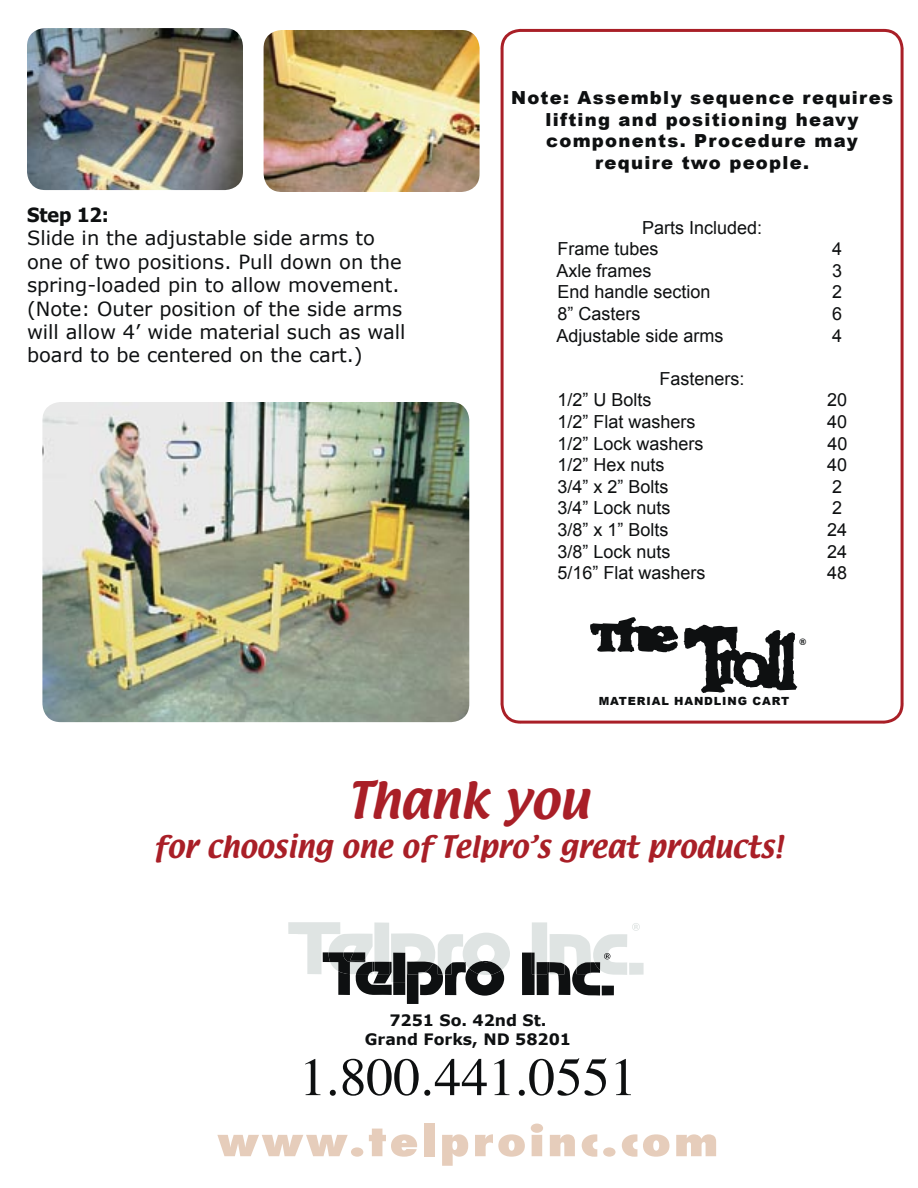
<style>
.page{position:relative;width:918px;height:1188px;background:#fff}
.page>*{position:absolute;margin:0;border:0;box-sizing:border-box;transform-origin:0 0}
.t1{font:54px "Times";color:#0e1011}
.t2{font:45px "Textile";color:#a91f27}
.t3{font:800 condensed 40.5px "Futura";letter-spacing:.05em;color:#e6cdbb;scale:1.33 1}
.t4{font:27px "Textile";color:#a91f27}
.t5{font:19.5px/23.4px "Verdana";color:#0e1011}
.t6{font:700 19.5px "Tahoma";color:#0e1011}
.t7{font:18px/21.6px "Arial";color:#0e1011}
.t8{font:900 18px/21.6px "Arial";letter-spacing:.07em;color:#0e1011;text-align:center}
.t9{font:700 15.75px/18.9px "Verdana";color:#0e1011;text-align:center}
.t10{font:900 11.25px "Arial";letter-spacing:.075em;color:#0e1011}
.t11{font:700 9px "Helvetica";color:#0e1011}
</style>
<div class="page">
<img style="left:42px;top:402px;width:427px;height:320px">
<img style="left:27px;top:28px;width:216px;height:162px">
<img style="left:264px;top:30px;width:216px;height:162px">
<svg style="left:501px;top:29px;width:403px;height:695px"></svg>
<svg style="left:522px;top:922px;width:122px;height:74px"></svg>
<svg style="left:288px;top:922px;width:222px;height:82px"></svg>
<svg style="left:590px;top:617px;width:88px;height:36px"></svg>
<svg style="left:684px;top:624px;width:113px;height:69px"></svg>
<p class="t6" style="left:27px;top:202px;width:83px">Step 12:</p>
<p class="t5" style="left:27px;top:226px;width:380px">Slide in the adjustable side arms to one of two positions. Pull down on the spring-loaded pin to allow movement. (Note: Outer position of the side arms will allow 4’ wide material such as wall board to be centered on the cart.)</p>
<p class="t8" style="left:511px;top:87px;width:383px">Note: Assembly sequence requires lifting and positioning heavy components. Procedure may require two people.</p>
<p class="t7" style="left:558px;top:216px;width:206px;text-indent:84px">Parts Included:<br>Frame tubes</p>
<p class="t7" style="left:832px;top:238px;width:12px">4</p>
<p class="t7" style="left:557px;top:260px;width:97px">Axle frames</p>
<p class="t7" style="left:832px;top:260px;width:12px">3</p>
<p class="t7" style="left:558px;top:281px;width:155px">End handle section</p>
<p class="t7" style="left:832px;top:281px;width:12px">2</p>
<p class="t7" style="left:558px;top:303px;width:85px">8” Casters</p>
<p class="t7" style="left:832px;top:303px;width:12px">6</p>
<p class="t7" style="left:557px;top:324px;width:169px">Adjustable side arms</p>
<p class="t7" style="left:832px;top:324px;width:12px">4</p>
<p class="t7" style="left:660px;top:368px;width:87px">Fasteners:</p>
<p class="t7" style="left:558px;top:389px;width:96px">1/2” U Bolts</p>
<p class="t7" style="left:827px;top:389px;width:22px">20</p>
<p class="t7" style="left:558px;top:411px;width:140px">1/2” Flat washers</p>
<p class="t7" style="left:827px;top:411px;width:22px">40</p>
<p class="t7" style="left:558px;top:432px;width:148px">1/2” Lock washers</p>
<p class="t7" style="left:828px;top:432px;width:22px">40</p>
<p class="t7" style="left:558px;top:454px;width:109px">1/2” Hex nuts</p>
<p class="t7" style="left:827px;top:454px;width:22px">40</p>
<p class="t7" style="left:558px;top:476px;width:113px">3/4” x 2” Bolts</p>
<p class="t7" style="left:832px;top:476px;width:12px">2</p>
<p class="t7" style="left:558px;top:497px;width:115px">3/4” Lock nuts</p>
<p class="t7" style="left:832px;top:497px;width:12px">2</p>
<p class="t7" style="left:558px;top:519px;width:113px">3/8” x 1” Bolts</p>
<p class="t7" style="left:827px;top:519px;width:22px">24</p>
<p class="t7" style="left:558px;top:540px;width:115px">3/8” Lock nuts</p>
<p class="t7" style="left:827px;top:540px;width:22px">24</p>
<p class="t7" style="left:558px;top:562px;width:150px">5/16” Flat washers</p>
<p class="t7" style="left:827px;top:562px;width:22px">48</p>
<p class="t11" style="left:800px;top:636px;width:8px">®</p>
<p class="t10" style="left:599px;top:695px;width:192px">MATERIAL HANDLING CART</p>
<h2 class="t2" style="left:347px;top:769px;width:243px">Thank you</h2>
<h3 class="t4" style="left:153px;top:828px;width:631px">for choosing one of Telpro’s great products!</h3>
<p class="t9" style="left:365px;top:1010px;width:208px">7251 So. 42nd St.<br>Grand Forks, ND 58201</p>
<h1 class="t1" style="left:299px;top:1043px;width:339px">1.800.441.0551</h1>
<h3 class="t3" style="left:217px;top:1114px;width:378px">www.telproinc.com</h3>
</div>
